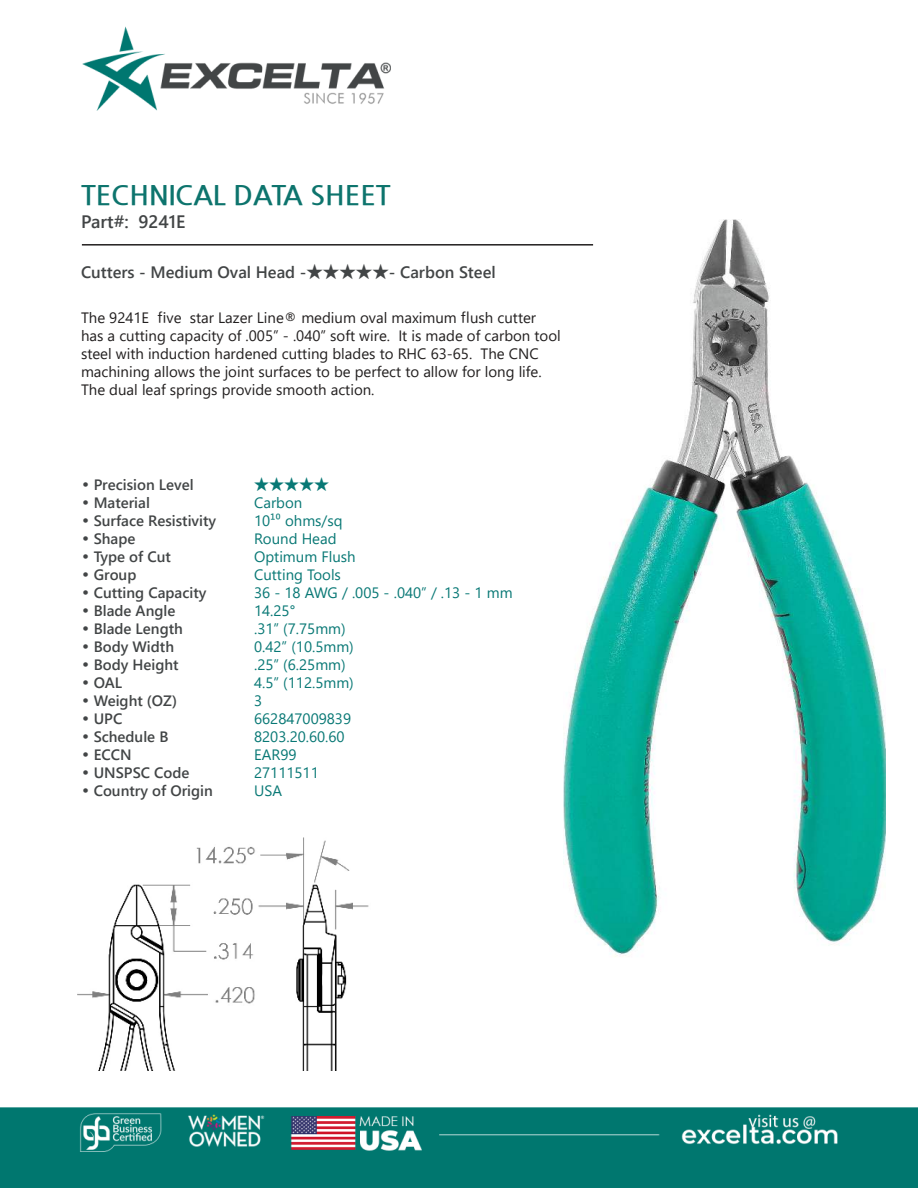
<style>
.page{position:relative;width:918px;height:1188px;background:#fff}
.page>*{position:absolute;margin:0;border:0;box-sizing:border-box;transform-origin:0 0}
.t1{font:700 27px "Nanum Gothic";color:#0d746d}
.t2{font:700 18px "Yu Gothic UI";color:#424546}
.t3{font:700 16.5px "Yu Gothic UI";color:#424546}
.t4{font:15px/18px "Yu Gothic UI";color:#221f1f}
.t5{font:700 15px "Yu Gothic UI";color:#424546}
.t6{font:15px "Yu Gothic UI";color:#087875}
.s1{font-family:"Century Gothic";font-weight:400}
</style>
<div class="page">
<img style="left:0;top:26px;width:918px;height:1162px">
<img style="left:563px;top:220px;width:323px;height:756px">
<img style="left:77px;top:824px;width:310px;height:247px">
<hr style="left:82px;top:244px;width:511px;height:2px;background:#221f1f">
<h1 class="t1" style="left:81px;top:179px;width:311px">TECHNICAL DATA SHEET</h1>
<p class="t2" style="left:81px;top:215px;width:106px">Part#: 9241E</p>
<p class="t3" style="left:81px;top:262px;width:416px">Cutters - Medium Oval Head -★★★★★- Carbon Steel</p>
<p class="t4" style="left:81px;top:306px;width:481px">The 9241E 昀椀ve star Lazer Line® medium oval maximum 昀氀ush cutter has a cutting capacity of .005” - .040” soft wire. It is made of carbon tool steel with induction hardened cutting blades to RHC 63-65. The CNC machining allows the joint surfaces to be perfect to allow for long life.<br>The dual leaf springs provide smooth action.</p>
<p class="t5" style="left:81px;top:479px;width:114px"><span class="s1">•</span> Precision Level</p>
<p class="t6" style="left:254px;top:471px;width:76px">★★★★★</p>
<p class="t5" style="left:81px;top:497px;width:70px"><span class="s1">•</span> Material</p>
<p class="t6" style="left:254px;top:489px;width:50px">Carbon</p>
<p class="t5" style="left:81px;top:515px;width:137px"><span class="s1">•</span> Surface Resistivity</p>
<p class="t6" style="left:254px;top:507px;width:90px">10¹⁰ ohms/sq</p>
<p class="t5" style="left:81px;top:533px;width:56px"><span class="s1">•</span> Shape</p>
<p class="t6" style="left:254px;top:525px;width:84px">Round Head</p>
<p class="t5" style="left:81px;top:551px;width:92px"><span class="s1">•</span> Type of Cut</p>
<p class="t6" style="left:254px;top:543px;width:103px">Optimum Flush</p>
<p class="t5" style="left:81px;top:569px;width:57px"><span class="s1">•</span> Group</p>
<p class="t6" style="left:254px;top:561px;width:88px">Cutting Tools</p>
<p class="t5" style="left:81px;top:587px;width:127px"><span class="s1">•</span> Cutting Capacity</p>
<p class="t6" style="left:254px;top:579px;width:260px">36 - 18 AWG / .005 - .040” / .13 - 1 mm</p>
<p class="t5" style="left:81px;top:605px;width:96px"><span class="s1">•</span> Blade Angle</p>
<p class="t6" style="left:254px;top:597px;width:43px">14.25°</p>
<p class="t5" style="left:81px;top:623px;width:103px"><span class="s1">•</span> Blade Length</p>
<p class="t6" style="left:254px;top:615px;width:93px">.31” (7.75mm)</p>
<p class="t5" style="left:81px;top:641px;width:95px"><span class="s1">•</span> Body Width</p>
<p class="t6" style="left:254px;top:633px;width:101px">0.42” (10.5mm)</p>
<p class="t5" style="left:81px;top:659px;width:99px"><span class="s1">•</span> Body Height</p>
<p class="t6" style="left:254px;top:651px;width:93px">.25” (6.25mm)</p>
<p class="t5" style="left:81px;top:677px;width:43px"><span class="s1">•</span> OAL</p>
<p class="t6" style="left:254px;top:669px;width:101px">4.5” (112.5mm)</p>
<p class="t5" style="left:81px;top:695px;width:98px"><span class="s1">•</span> Weight (OZ)</p>
<p class="t6" style="left:254px;top:687px;width:10px">3</p>
<p class="t5" style="left:81px;top:713px;width:43px"><span class="s1">•</span> UPC</p>
<p class="t6" style="left:254px;top:705px;width:99px">662847009839</p>
<p class="t5" style="left:81px;top:731px;width:89px"><span class="s1">•</span> Schedule B</p>
<p class="t6" style="left:254px;top:723px;width:92px">8203.20.60.60</p>
<p class="t5" style="left:81px;top:749px;width:52px"><span class="s1">•</span> ECCN</p>
<p class="t6" style="left:254px;top:746px;width:44px">EAR99</p>
<p class="t5" style="left:81px;top:767px;width:110px"><span class="s1">•</span> UNSPSC Code</p>
<p class="t6" style="left:254px;top:759px;width:66px">27111511</p>
<p class="t5" style="left:81px;top:785px;width:133px"><span class="s1">•</span> Country of Origin</p>
<p class="t6" style="left:254px;top:782px;width:29px">USA</p>
</div>
